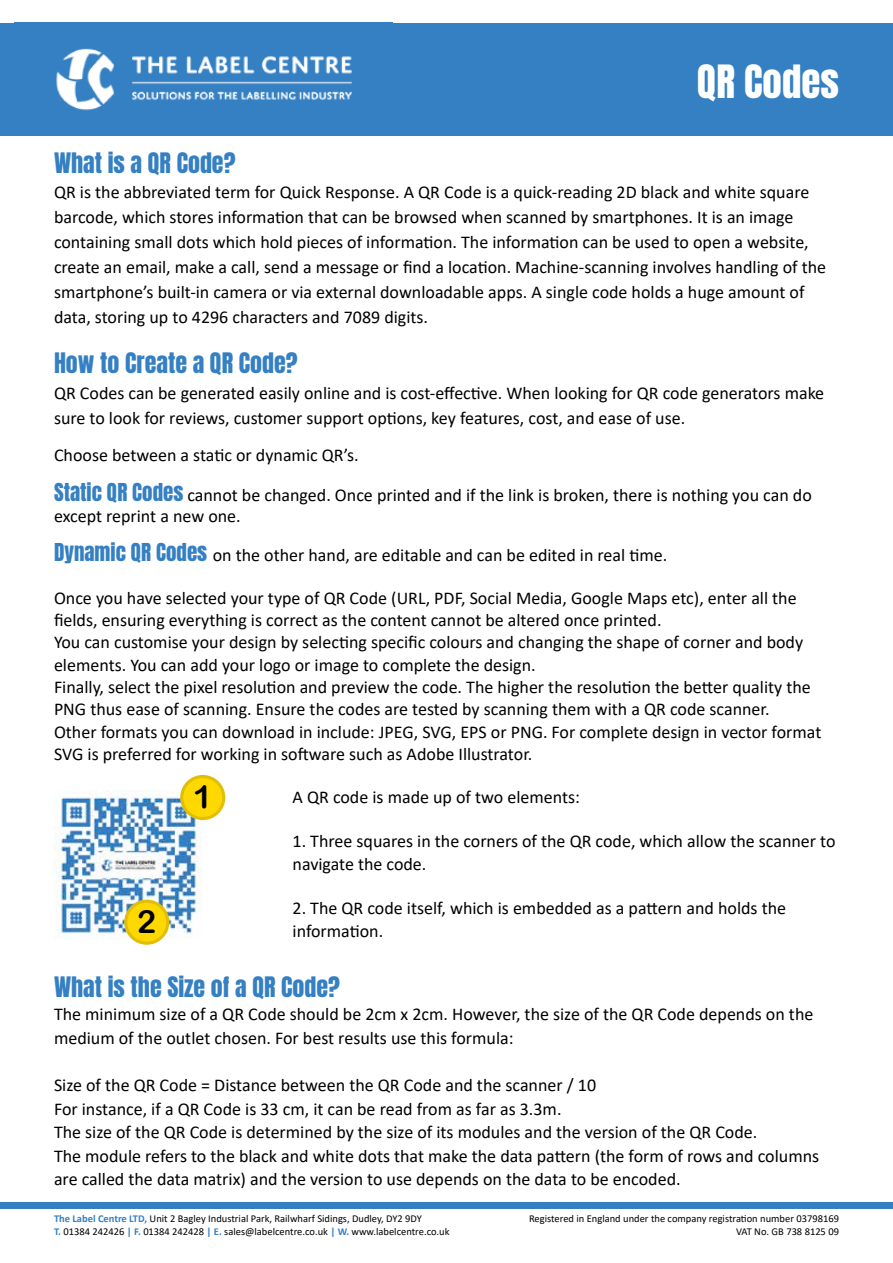
<style>
.page{position:relative;width:893px;height:1263px;background:#fff}
.page>*{position:absolute;margin:0;border:0;box-sizing:border-box;transform-origin:0 0}
.t1{font:39px "Anton";color:#fff}
.t2{font:31.95px "Arial Rounded MT Bold";color:#000}
.t3{font:24px "Anton";color:#3580c3}
.t4{font:18px/22.4px "Calibri";color:#000}
.t5{font:10.5px/12.6px "Calibri";color:#000}
.s1{font-family:"Anton";font-size:21px;color:#3580c3}
.s2{font-weight:700;color:#3580c3}
</style>
<div class="page">
<div style="left:0;top:1202px;width:893px;height:7px;background:#3580c3"></div>
<div style="left:0;top:23px;width:893px;height:112px;background:#3580c3"></div>
<img style="left:56px;top:48px;width:296px;height:63px">
<img style="left:54px;top:791px;width:149px;height:149px">
<div style="left:180px;top:775px;width:45px;height:45px;background:#e1be07;border-radius:50%"></div>
<div style="left:183px;top:778px;width:39px;height:39px;background:#ffd800;border-radius:50%"></div>
<div style="left:124px;top:900px;width:45px;height:45px;background:#e1be07;border-radius:50%"></div>
<div style="left:127px;top:903px;width:39px;height:39px;background:#ffd800;border-radius:50%"></div>
<h1 class="t1" style="left:697px;top:62px;width:143px">QR Codes</h1>
<h3 class="t3" style="left:54px;top:151px;width:183px">What is a QR Code?</h3>
<p class="t4" style="left:54px;top:179px;width:774px;line-height:25px">QR is the abbreviated term for Quick Response. A QR Code is a quick-reading 2D black and white square barcode, which stores information that can be browsed when scanned by smartphones. It is an image containing small dots which hold pieces of information. The information can be used to open a website, create an email, make a call, send a message or find a location. Machine-scanning involves handling of the smartphone’s built-in camera or via external downloadable apps. A single code holds a huge amount of data, storing up to 4296 characters and 7089 digits.</p>
<h3 class="t3" style="left:54px;top:351px;width:245px">How to Create a QR Code?</h3>
<p class="t4" style="left:54px;top:379px;width:772px;line-height:25.2px">QR Codes can be generated easily online and is cost-effective. When looking for QR code generators make sure to look for reviews, customer support options, key features, cost, and ease of use.</p>
<p class="t4" style="left:54px;top:435px;width:759px;line-height:39.3px">Choose between a static or dynamic QR’s.<br><span class="s1">Static QR Codes</span> cannot be changed. Once printed and if the link is broken, there is nothing you can do</p>
<p class="t4" style="left:54px;top:496px;width:615px;line-height:38.8px">except reprint a new one.<br><span class="s1">Dynamic QR Codes</span> on the other hand, are editable and can be edited in real time.</p>
<p class="t4" style="left:54px;top:586px;width:769px">Once you have selected your type of QR Code (URL, PDF, Social Media, Google Maps etc), enter all the fields, ensuring everything is correct as the content cannot be altered once printed.<br>You can customise your design by selecting specific colours and changing the shape of corner and body elements. You can add your logo or image to complete the design.<br>Finally, select the pixel resolution and preview the code. The higher the resolution the better quality the PNG thus ease of scanning. Ensure the codes are tested by scanning them with a QR code scanner.<br>Other formats you can download in include: JPEG, SVG, EPS or PNG. For complete design in vector format SVG is preferred for working in software such as Adobe Illustrator.</p>
<h2 class="t2" style="left:193px;top:778px;width:20px">1</h2>
<h2 class="t2" style="left:137px;top:902px;width:20px">2</h2>
<p class="t4" style="left:293px;top:785px;width:289px">A QR code is made up of two elements:</p>
<p class="t4" style="left:293px;top:830px;width:545px">1. Three squares in the corners of the QR code, which allow the scanner to navigate the code.</p>
<p class="t4" style="left:293px;top:897px;width:495px">2. The QR code itself, which is embedded as a pattern and holds the information.</p>
<h3 class="t3" style="left:54px;top:974px;width:288px">What is the Size of a QR Code?</h3>
<p class="t4" style="left:54px;top:1002px;width:761px;line-height:23.5px">The minimum size of a QR Code should be 2cm x 2cm. However, the size of the QR Code depends on the medium of the outlet chosen. For best results use this formula:</p>
<p class="t4" style="left:54px;top:1073px;width:767px;line-height:23.5px">Size of the QR Code = Distance between the QR Code and the scanner / 10<br>For instance, if a QR Code is 33 cm, it can be read from as far as 3.3m.<br>The size of the QR Code is determined by the size of its modules and the version of the QR Code.<br>The module refers to the black and white dots that make the data pattern (the form of rows and columns are called the data matrix) and the version to use depends on the data to be encoded.</p>
<p class="t5" style="left:54px;top:1212px;width:397px"><span class="s2">The Label Centre LTD,</span> Unit 2 Bagley Industrial Park, Railwharf Sidings, Dudley, DY2 9DY<br><span class="s2">T.</span> 01384 242426 <span class="s2">| F.</span> 01384 242428 <span class="s2">| E.</span> sales@labelcentre.co.uk <span class="s2">| W.</span> www.labelcentre.co.uk</p>
<p class="t5" style="left:529px;top:1212px;width:311px;text-align:right">Registered in England under the company registration number 03798169<br>VAT No. GB 738 8125 09</p>
</div>
